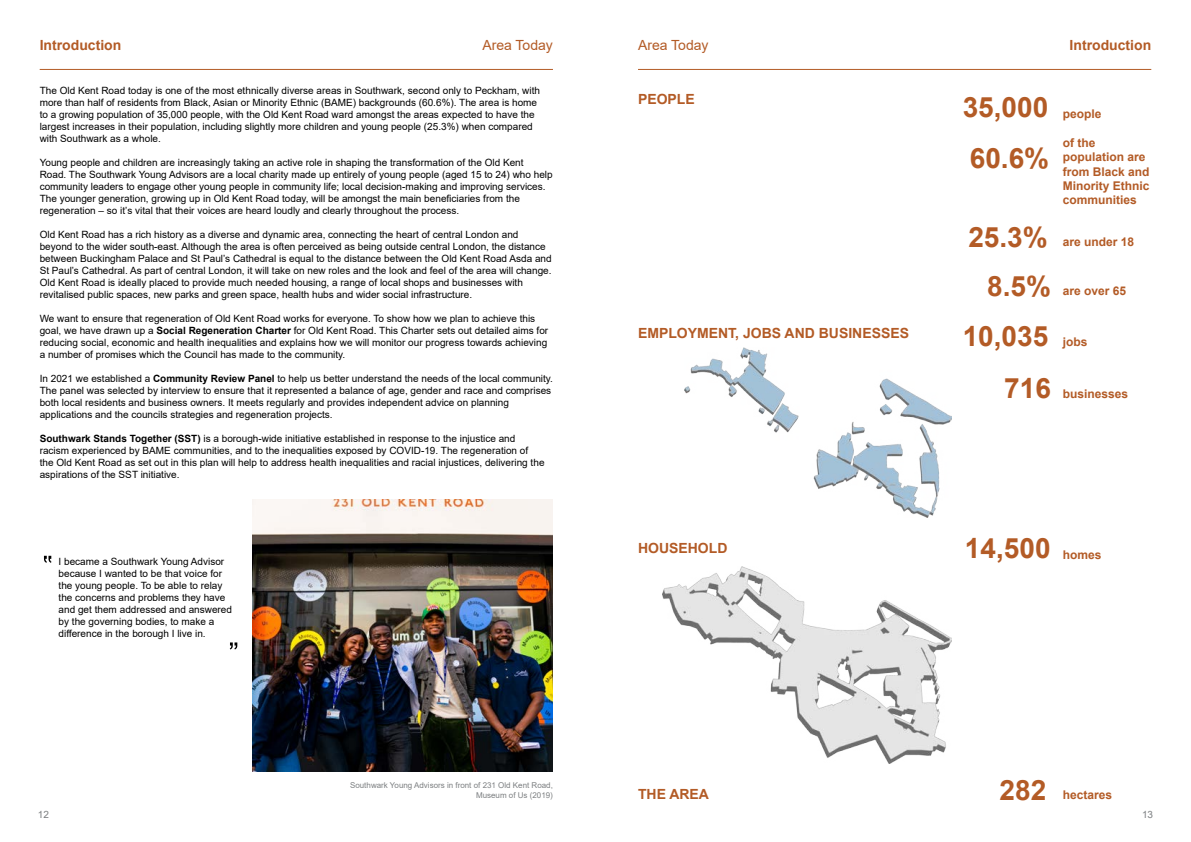
<style>
.page{position:relative;width:1191px;height:842px;background:#fff}
.page>*{position:absolute;margin:0;border:0;box-sizing:border-box;transform-origin:0 0}
.t1{font:700 28px/52px "Arial";color:#b35b26;text-align:right}
.t2{font:700 14px "Arial";color:#b35b26}
.t3{font:14px "Arial";color:#b35b26}
.t4{font:700 12px/14.4px "Arial";color:#b35b26}
.t5{font:10px/12px "Arial";color:#000}
.t6{font:10px "Arial";color:#7d8082}
.t7{font:8px/10px "Arial";color:#7d8082;text-align:right}
.s1{font-weight:700}
</style>
<div class="page">
<hr style="left:40px;top:69px;width:513px;height:1px;background:#b35b26">
<hr style="left:638px;top:69px;width:513px;height:1px;background:#b35b26">
<svg style="left:44px;top:556px;width:8px;height:7px"></svg>
<svg style="left:230px;top:642px;width:7px;height:7px"></svg>
<img style="left:252px;top:500px;width:301px;height:272px">
<img style="left:662px;top:566px;width:290px;height:198px">
<img style="left:684px;top:348px;width:267px;height:170px">
<h2 class="t2" style="left:40px;top:35px;width:83px">Introduction</h2>
<h2 class="t3" style="left:482px;top:35px;width:72px">Area Today</h2>
<h2 class="t3" style="left:638px;top:35px;width:72px">Area Today</h2>
<h2 class="t2" style="left:1069px;top:35px;width:83px">Introduction</h2>
<p class="t5" style="left:40px;top:85px;width:502px">The Old Kent Road today is one of the most ethnically diverse areas in Southwark, second only to Peckham, with more than half of residents from Black, Asian or Minority Ethnic (BAME) backgrounds (60.6%). The area is home to a growing population of 35,000 people, with the Old Kent Road ward amongst the areas expected to have the largest increases in their population, including slightly more children and young people (25.3%) when compared with Southwark as a whole.</p>
<p class="t5" style="left:40px;top:157px;width:514px">Young people and children are increasingly taking an active role in shaping the transformation of the Old Kent Road. The Southwark Young Advisors are a local charity made up entirely of young people (aged 15 to 24) who help community leaders to engage other young people in community life; local decision-making and improving services.<br>The younger generation, growing up in Old Kent Road today, will be amongst the main beneficiaries from the regeneration – so it’s vital that their voices are heard loudly and clearly throughout the process.</p>
<p class="t5" style="left:40px;top:229px;width:513px">Old Kent Road has a rich history as a diverse and dynamic area, connecting the heart of central London and beyond to the wider south-east. Although the area is often perceived as being outside central London, the distance between Buckingham Palace and St Paul’s Cathedral is equal to the distance between the Old Kent Road Asda and St Paul’s Cathedral. As part of central London, it will take on new roles and the look and feel of the area will change.<br>Old Kent Road is ideally placed to provide much needed housing, a range of local shops and businesses with revitalised public spaces, new parks and green space, health hubs and wider social infrastructure.</p>
<p class="t5" style="left:40px;top:313px;width:510px">We want to ensure that regeneration of Old Kent Road works for everyone. To show how we plan to achieve this goal, we have drawn up a <span class="s1">Social Regeneration Charter</span> for Old Kent Road. This Charter sets out detailed aims for reducing social, economic and health inequalities and explains how we will monitor our progress towards achieving a number of promises which the Council has made to the community.</p>
<p class="t5" style="left:40px;top:373px;width:515px">In 2021 we established a <span class="s1">Community Review Panel</span> to help us better understand the needs of the local community.<br>The panel was selected by interview to ensure that it represented a balance of age, gender and race and comprises both local residents and business owners. It meets regularly and provides independent advice on planning applications and the councils strategies and regeneration projects.</p>
<p class="t5" style="left:40px;top:433px;width:506px"><span class="s1">Southwark Stands Together (SST)</span> is a borough-wide initiative established in response to the injustice and racism experienced by BAME communities, and to the inequalities exposed by COVID-19. The regeneration of the Old Kent Road as set out in this plan will help to address health inequalities and racial injustices, delivering the aspirations of the SST initiative.</p>
<h2 class="t2" style="left:638px;top:89px;width:58px">PEOPLE</h2>
<h1 class="t1" style="left:962px;top:81px;width:87px">35,000</h1>
<p class="t4" style="left:1063px;top:106px;width:40px">people</p>
<p class="t4" style="left:1063px;top:135px;width:88px">of the population are from Black and<br>Minority Ethnic communities</p>
<p class="t4" style="left:1063px;top:235px;width:73px">are under 18</p>
<h1 class="t1" style="left:969px;top:132px;width:81px">60.6%</h1>
<h1 class="t1" style="left:968px;top:213px;width:84px;line-height:49.3px">25.3%<br>8.5%</h1>
<p class="t4" style="left:1063px;top:284px;width:65px">are over 65</p>
<h1 class="t1" style="left:962px;top:310px;width:90px">10,035<br>716</h1>
<h2 class="t2" style="left:638px;top:323px;width:272px">EMPLOYMENT, JOBS AND BUSINESSES</h2>
<p class="t4" style="left:1063px;top:335px;width:26px">jobs</p>
<p class="t4" style="left:1063px;top:386px;width:67px">businesses</p>
<p class="t5" style="left:59px;top:556px;width:175px">I became a Southwark Young Advisor because I wanted to be that voice for the young people. To be able to relay the concerns and problems they have and get them addressed and answered by the governing bodies, to make a difference in the borough I live in.</p>
<h2 class="t2" style="left:638px;top:538px;width:91px">HOUSEHOLD</h2>
<p class="t7" style="left:350px;top:780px;width:204px">Southwark Young Advisors in front of 231 Old Kent Road,<br>Museum of Us (2019)</p>
<h2 class="t2" style="left:638px;top:784px;width:73px">THE AREA</h2>
<h1 class="t1" style="left:965px;top:522px;width:87px">14,500</h1>
<p class="t4" style="left:1063px;top:547px;width:40px">homes</p>
<h1 class="t1" style="left:999px;top:764px;width:48px">282</h1>
<p class="t4" style="left:1063px;top:787px;width:51px">hectares</p>
<p class="t6" style="left:38px;top:808px;width:13px">12</p>
<p class="t6" style="left:1142px;top:808px;width:13px">13</p>
</div>
